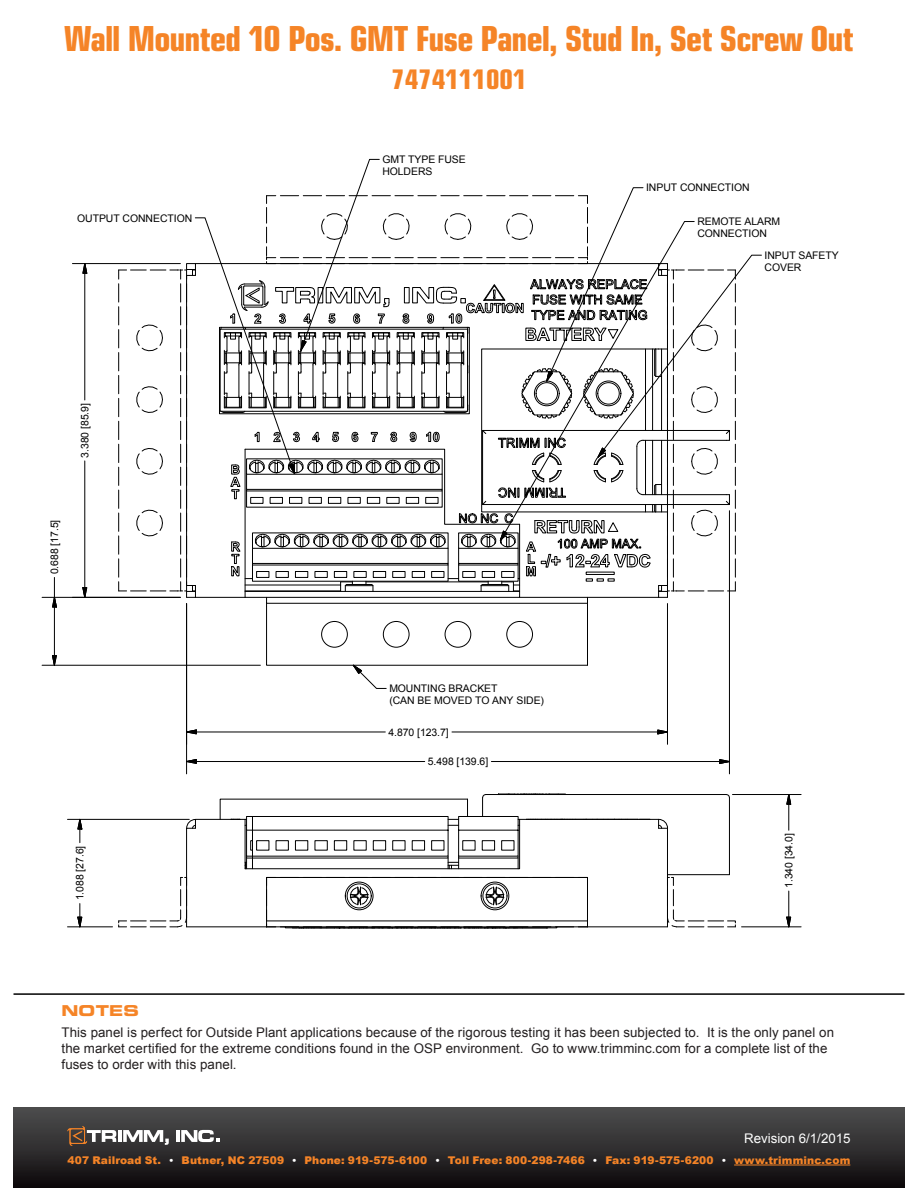
<style>
.page{position:relative;width:918px;height:1188px;background:#fff}
.page>*{position:absolute;margin:0;border:0;box-sizing:border-box;transform-origin:0 0}
.t1{font:700 condensed 34.5px "Eurostile LT Std";letter-spacing:-.025em;color:#f58427}
.t2{font:700 condensed 27px "Eurostile LT Std";color:#f58427}
.t3{font:15px "Eurostile LT Std Bold Ex 2";letter-spacing:.015em;color:#f58427}
.t4{font:13.35px/15.9px "Arial";letter-spacing:.01em;color:#231f20}
.t5{font:13.35px "Arial";color:#fff}
.t6{font:900 10.65px "Arial";letter-spacing:.01em;color:#f58427}
.t7{font:10.5px/11.7px "Arial";letter-spacing:-.005em;color:#000}
.s1{font-weight:700;color:#fff}
</style>
<div class="page">
<hr style="left:14px;top:993px;width:890px;height:2px;background:#000">
<hr style="left:520px;top:819px;width:139px;height:1px;background:#000">
<hr style="left:587px;top:927px;width:80px;height:1px;background:#000">
<hr style="left:486px;top:794px;width:240px;height:1px;background:#000">
<hr style="left:729px;top:798px;width:1px;height:77px;background:#000">
<svg style="left:118px;top:794px;width:532px;height:135px"></svg>
<svg style="left:658px;top:819px;width:78px;height:109px"></svg>
<svg style="left:118px;top:159px;width:644px;height:530px"></svg>
<svg style="left:187px;top:730px;width:10px;height:4px"></svg>
<svg style="left:657px;top:730px;width:10px;height:4px"></svg>
<hr style="left:196px;top:732px;width:189px;height:1px;background:#000">
<hr style="left:452px;top:732px;width:206px;height:1px;background:#000">
<hr style="left:667px;top:604px;width:1px;height:140px;background:#000">
<svg style="left:786px;top:891px;width:5px;height:36px"></svg>
<svg style="left:786px;top:795px;width:5px;height:35px"></svg>
<hr style="left:742px;top:927px;width:59px;height:1px;background:#000">
<hr style="left:732px;top:794px;width:69px;height:1px;background:#000">
<svg style="left:77px;top:904px;width:5px;height:23px"></svg>
<svg style="left:77px;top:818px;width:5px;height:25px"></svg>
<hr style="left:68px;top:927px;width:45px;height:1px;background:#000">
<hr style="left:68px;top:819px;width:121px;height:1px;background:#000">
<svg style="left:187px;top:759px;width:10px;height:5px"></svg>
<svg style="left:719px;top:759px;width:10px;height:5px"></svg>
<hr style="left:196px;top:761px;width:229px;height:1px;background:#000">
<hr style="left:491px;top:761px;width:229px;height:1px;background:#000">
<hr style="left:186px;top:604px;width:1px;height:170px;background:#000">
<hr style="left:729px;top:511px;width:1px;height:263px;background:#000">
<svg style="left:82px;top:264px;width:5px;height:13px"></svg>
<svg style="left:82px;top:587px;width:5px;height:10px"></svg>
<hr style="left:85px;top:273px;width:1px;height:127px;background:#000">
<hr style="left:85px;top:461px;width:1px;height:127px;background:#000">
<hr style="left:72px;top:263px;width:108px;height:1px;background:#000">
<svg style="left:52px;top:655px;width:5px;height:10px"></svg>
<hr style="left:54px;top:607px;width:1px;height:49px;background:#000">
<hr style="left:42px;top:597px;width:138px;height:1px;background:#000">
<hr style="left:42px;top:665px;width:218px;height:1px;background:#000">
<svg style="left:52px;top:577px;width:5px;height:34px"></svg>
<div style="left:14px;top:1107px;width:890px;height:81px;background:linear-gradient(to bottom,#505051,#0e0a0c)"></div>
<hr style="left:118px;top:1130px;width:4px;height:12px;background:#fff">
<svg style="left:123px;top:1130px;width:46px;height:15px"></svg>
<hr style="left:176px;top:1130px;width:4px;height:12px;background:#fff">
<svg style="left:181px;top:1130px;width:38px;height:12px"></svg>
<svg style="left:68px;top:1126px;width:48px;height:20px"></svg>
<hr style="left:734px;top:1165px;width:116px;height:1px;background:#f58427">
<p class="t1" style="left:64px;top:18px;width:791px">Wall Mounted 10 Pos. GMT Fuse Panel, Stud In, Set Screw Out</p>
<p class="t2" style="left:392px;top:63px;width:136px">7474111001</p>
<p class="t7" style="left:77px;top:212px;width:117px">OUTPUT CONNECTION</p>
<p class="t7" style="left:79px;top:458px;width:56px;rotate:-90deg">33. 80 8[ 59. ]</p>
<p class="t7" style="left:49px;top:574px;width:56px;rotate:-90deg">06. 88 1[ 75. ]</p>
<p class="t7" style="left:74px;top:900px;width:56px;rotate:-90deg">10. 88 2[ 76. ]</p>
<p class="t7" style="left:382px;top:154px;width:85px">GMT TYPE FUSE<br>HOLDERS</p>
<p class="t7" style="left:646px;top:182px;width:105px">INPUT CONNECTION</p>
<p class="t7" style="left:697px;top:216px;width:84px">REMOTE ALARM<br>CONNECTION</p>
<p class="t7" style="left:765px;top:249px;width:76px">INPUT SAFETY<br>COVER</p>
<p class="t7" style="left:389px;top:683px;width:156px">MOUNTING BRACKET<br>(CAN BE MOVED TO ANY SIDE)</p>
<p class="t7" style="left:388px;top:726px;width:62px">4.870 [123.7]</p>
<p class="t7" style="left:428px;top:756px;width:62px">5.498 [139.6]</p>
<p class="t7" style="left:783px;top:888px;width:56px;rotate:-90deg">13. 40 3[ 40. ]</p>
<p class="t3" style="left:62px;top:1000px;width:79px">NOTES</p>
<p class="t4" style="left:62px;top:1024px;width:774px">This panel is perfect for Outside Plant applications because of the rigorous testing it has been subjected to. It is the only panel on the market certified for the extreme conditions found in the OSP environment. Go to www.trimminc.com for a complete list of the fuses to order with this panel.</p>
<p class="t5" style="left:744px;top:1129px;width:108px">Revision 6/1/2015</p>
<p class="t6" style="left:68px;top:1152px;width:784px">407 Railroad St. <span class="s1">•</span> Butner, NC 27509 <span class="s1">•</span> Phone: 919-575-6100 <span class="s1">•</span> Toll Free: 800-298-7466 <span class="s1">•</span> Fax: 919-575-6200 <span class="s1">•</span> www.trimminc.com</p>
</div>
